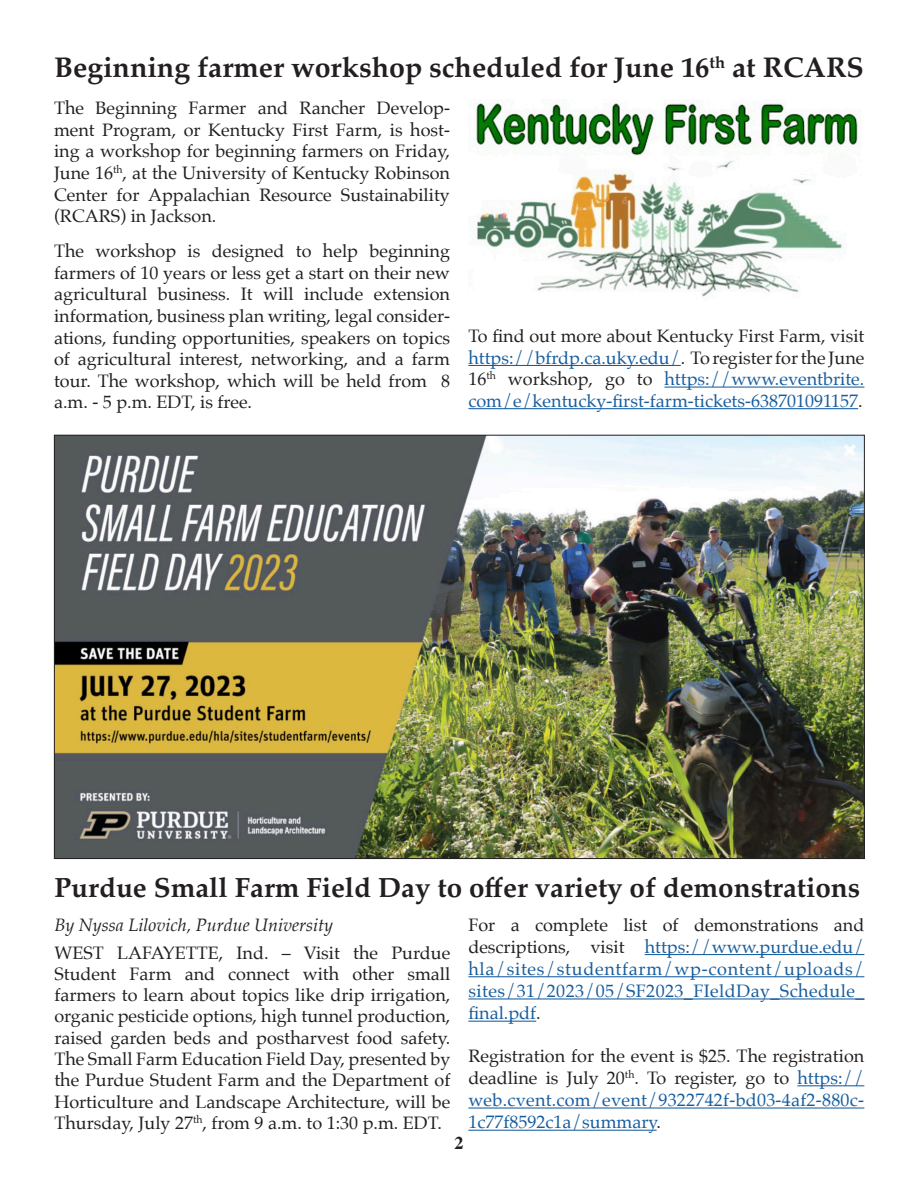
<style>
.page{position:relative;width:918px;height:1188px;background:#fff}
.page>*{position:absolute;margin:0;border:0;box-sizing:border-box;transform-origin:0 0}
.t1{font:700 28.5px "Palatino";color:#231f20}
.t2{font:700 27.75px "Palatino";color:#231f20}
.t3{font:18px/21.6px "Palatino";color:#231f20;text-align:justify}
.t4{font:18px/22.2px "Palatino";color:#175d9e;text-align:justify}
.t5{font:italic 18px "Palatino";color:#231f20}
.t6{font:700 18px "Times";color:#231f20}
.s1{color:#231f20}
.s2{color:#175d9e}
</style>
<div class="page">
<hr style="left:468px;top:365px;width:213px;height:1px;background:#175d9e">
<hr style="left:665px;top:387px;width:199px;height:1px;background:#175d9e">
<hr style="left:468px;top:408px;width:390px;height:1px;background:#175d9e">
<img style="left:472px;top:99px;width:389px;height:198px">
<img style="left:56px;top:437px;width:807px;height:420px">
<hr style="left:645px;top:954px;width:219px;height:1px;background:#175d9e">
<hr style="left:468px;top:976px;width:396px;height:1px;background:#175d9e">
<hr style="left:468px;top:998px;width:396px;height:1px;background:#175d9e">
<hr style="left:468px;top:1021px;width:68px;height:1px;background:#175d9e">
<hr style="left:797px;top:1085px;width:67px;height:1px;background:#175d9e">
<hr style="left:468px;top:1107px;width:396px;height:2px;background:#175d9e">
<hr style="left:468px;top:1130px;width:189px;height:1px;background:#175d9e">
<p class="t1" style="left:54px;top:43px;width:811px">Beginning farmer workshop scheduled for June 16<sup>th</sup> at RCARS</p>
<p class="t3" style="left:54px;top:97px;width:398px">The Beginning Farmer and Rancher Develop&shy;ment Program, or Kentucky First Farm, is host&shy;ing a workshop for beginning farmers on Friday, June 16<sup>th</sup>, at the University of Kentucky Robinson Center for Appalachian Resource Sustainability (RCARS) in Jackson.</p>
<p class="t3" style="left:54px;top:240px;width:398px">The workshop is designed to help beginning farmers of 10 years or less get a start on their new agricultural business. It will include extension information, business plan writing, legal consider&shy;ations, funding opportunities, speakers on topics of agricultural interest, networking, and a farm tour. The workshop, which will be held from 8 a.m. - 5 p.m. EDT, is free.</p>
<p class="t4" style="left:468px;top:325px;width:398px;line-height:21.6px"><span class="s1">To find out more about Kentucky First Farm, visit </span>https://bfrdp.ca.uky.edu/<span class="s1">. To register for the June 16</span><sup>th</sup> <span class="s1">workshop, go to</span> https://www.eventbrite. com/e/kentucky-first-farm-tickets-638701091157<span class="s1">.</span></p>
<p class="t2" style="left:54px;top:864px;width:807px">Purdue Small Farm Field Day to offer variety of demonstrations</p>
<p class="t5" style="left:54px;top:909px;width:280px">By Nyssa Lilovich, Purdue University</p>
<p class="t3" style="left:54px;top:942px;width:398px">WEST LAFAYETTE, Ind. – Visit the Purdue Student Farm and connect with other small farmers to learn about topics like drip irrigation, organic pesticide options, high tunnel production, raised garden beds and postharvest food safety.<br>The Small Farm Education Field Day, presented by the Purdue Student Farm and the Department of Horticulture and Landscape Architecture, will be Thursday, July 27<sup>th</sup>, from 9 a.m. to 1:30 p.m. EDT.</p>
<p class="t4" style="left:468px;top:913px;width:398px"><span class="s1">For a complete list of demonstrations and descriptions, visit</span> https://www.purdue.edu/ hla/sites/studentfarm/wp-content/uploads/ sites/31/2023/05/SF2023_FIeldDay_Schedule_ final.pdf<span class="s1">.</span></p>
<p class="t3" style="left:468px;top:1044px;width:397px;line-height:22.2px">Registration for the event is $25. The registration deadline is July 20<sup>th</sup>. To register, go to <span class="s2">https:// web.cvent.com/event/9322742f-bd03-4af2-880c-1c77f8592c1a/summary</span>.</p>
<p class="t6" style="left:454px;top:1125px;width:10px">2</p>
</div>
